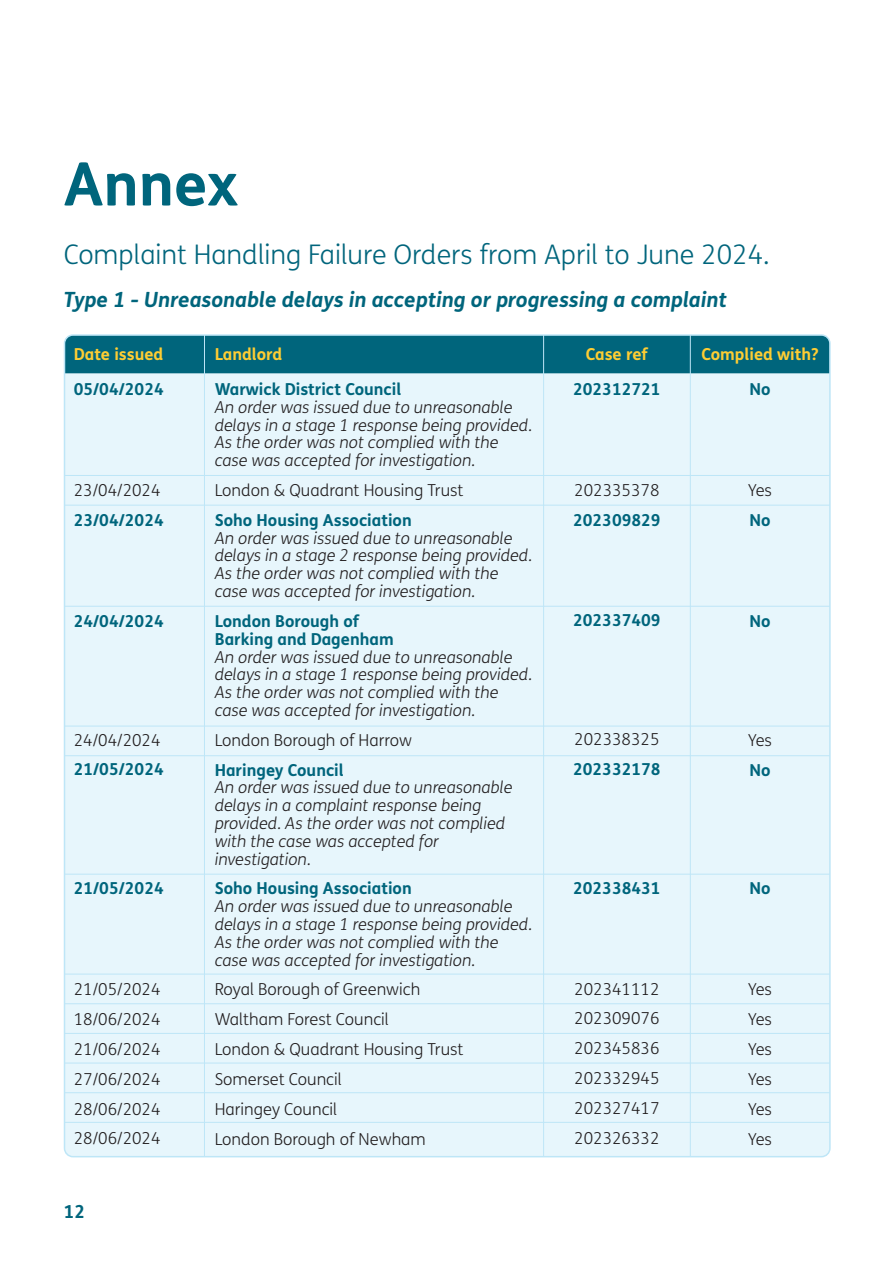
<style>
.page{position:relative;width:893px;height:1263px;background:#fff}
.page>*{position:absolute;margin:0;border:0;box-sizing:border-box;transform-origin:0 0}
.t1{font:700 60px "FS Me";color:#00657c}
.t2{font:300 27px "FS Me";color:#00657c}
.Heading_2{font:italic 700 21px "FS Me";color:#00657c}
.t3{font:700 18px "FS Me";color:#00657c}
.t4{font:italic 300 16.5px/17.9px "FS Me";color:#231f20}
.t5{font:300 16.5px "FS Me";color:#231f20}
.t6{font:700 16.5px/17.9px "FS Me";color:#00657c}
.t7{font:700 16.5px "FS Me";color:#fecd33}
</style>
<div class="page">
<div style="left:65px;top:335px;width:765px;height:822px;background:#e7f6fc;border-radius:9px"></div>
<div style="left:64px;top:337px;width:764px;height:36px;background:#00657c"></div>
<hr style="left:204px;top:335px;width:1px;height:822px;background:#bee6f7">
<hr style="left:64px;top:475px;width:766px;height:1px;background:#bee6f7">
<hr style="left:64px;top:726px;width:766px;height:1px;background:#bee6f7">
<hr style="left:64px;top:505px;width:766px;height:1px;background:#bee6f7">
<hr style="left:64px;top:755px;width:766px;height:1px;background:#bee6f7">
<hr style="left:64px;top:974px;width:766px;height:1px;background:#bee6f7">
<hr style="left:64px;top:1003px;width:766px;height:1px;background:#bee6f7">
<hr style="left:64px;top:1033px;width:766px;height:1px;background:#bee6f7">
<hr style="left:64px;top:1063px;width:766px;height:1px;background:#bee6f7">
<hr style="left:64px;top:1092px;width:766px;height:1px;background:#bee6f7">
<hr style="left:64px;top:1122px;width:766px;height:1px;background:#bee6f7">
<hr style="left:64px;top:874px;width:766px;height:1px;background:#bee6f7">
<hr style="left:64px;top:606px;width:766px;height:1px;background:#bee6f7">
<hr style="left:543px;top:335px;width:1px;height:822px;background:#bee6f7">
<hr style="left:690px;top:335px;width:1px;height:822px;background:#bee6f7">
<p class="t1" style="left:64px;top:138px;width:176px">Annex</p>
<p class="t2" style="left:64px;top:236px;width:707px">Complaint Handling Failure Orders from April to June 2024.</p>
<p class="Heading_2" style="left:64px;top:283px;width:664px">Type 1 - Unreasonable delays in accepting or progressing a complaint</p>
<p class="t7" style="left:74px;top:342px;width:91px">Date issued</p>
<p class="t6" style="left:74px;top:379px;width:92px">05/04/2024</p>
<p class="t7" style="left:701px;top:342px;width:119px">Complied with?</p>
<p class="t6" style="left:750px;top:379px;width:23px">No</p>
<p class="t7" style="left:586px;top:342px;width:63px">Case ref</p>
<p class="t6" style="left:573px;top:379px;width:89px">202312721</p>
<p class="t7" style="left:215px;top:342px;width:69px">Landlord</p>
<p class="t6" style="left:215px;top:379px;width:188px">Warwick District Council</p>
<p class="t4" style="left:215px;top:398px;width:319px">An order was issued due to unreasonable delays in a stage 1 response being provided.<br>As the order was not complied with the case was accepted for investigation.</p>
<p class="t5" style="left:215px;top:479px;width:250px">London &amp; Quadrant Housing Trust</p>
<p class="t6" style="left:215px;top:510px;width:199px">Soho Housing Association</p>
<p class="t4" style="left:215px;top:528px;width:319px">An order was issued due to unreasonable delays in a stage 2 response being provided.<br>As the order was not complied with the case was accepted for investigation.</p>
<p class="t6" style="left:215px;top:611px;width:180px">London Borough of<br>Barking and Dagenham</p>
<p class="t4" style="left:215px;top:647px;width:319px">An order was issued due to unreasonable delays in a stage 1 response being provided.<br>As the order was not complied with the case was accepted for investigation.</p>
<p class="t5" style="left:215px;top:729px;width:199px">London Borough of Harrow</p>
<p class="t6" style="left:215px;top:760px;width:131px">Haringey Council</p>
<p class="t4" style="left:215px;top:778px;width:299px">An order was issued due to unreasonable delays in a complaint response being provided. As the order was not complied with the case was accepted for investigation.</p>
<p class="t6" style="left:215px;top:879px;width:199px">Soho Housing Association</p>
<p class="t4" style="left:215px;top:897px;width:319px">An order was issued due to unreasonable delays in a stage 1 response being provided.<br>As the order was not complied with the case was accepted for investigation.</p>
<p class="t5" style="left:215px;top:978px;width:207px">Royal Borough of Greenwich</p>
<p class="t5" style="left:215px;top:1008px;width:176px">Waltham Forest Council</p>
<p class="t5" style="left:215px;top:1038px;width:250px">London &amp; Quadrant Housing Trust</p>
<p class="t5" style="left:215px;top:1068px;width:129px">Somerset Council</p>
<p class="t5" style="left:215px;top:1098px;width:124px">Haringey Council</p>
<p class="t5" style="left:215px;top:1127px;width:213px">London Borough of Newham</p>
<p class="t5" style="left:74px;top:479px;width:88px">23/04/2024</p>
<p class="t6" style="left:74px;top:510px;width:92px">23/04/2024</p>
<p class="t5" style="left:574px;top:479px;width:87px">202335378</p>
<p class="t6" style="left:573px;top:510px;width:89px">202309829</p>
<p class="t5" style="left:748px;top:479px;width:25px">Yes</p>
<p class="t6" style="left:750px;top:510px;width:23px">No</p>
<p class="t6" style="left:573px;top:611px;width:89px">202337409</p>
<p class="t6" style="left:74px;top:611px;width:92px">24/04/2024</p>
<p class="t6" style="left:750px;top:611px;width:23px">No</p>
<p class="t5" style="left:574px;top:728px;width:87px">202338325</p>
<p class="t6" style="left:573px;top:759px;width:89px">202332178</p>
<p class="t5" style="left:74px;top:728px;width:88px">24/04/2024</p>
<p class="t6" style="left:74px;top:760px;width:92px">21/05/2024</p>
<p class="t5" style="left:748px;top:729px;width:25px">Yes</p>
<p class="t6" style="left:750px;top:760px;width:23px">No</p>
<p class="t6" style="left:573px;top:878px;width:89px">202338431</p>
<p class="t6" style="left:74px;top:879px;width:92px">21/05/2024</p>
<p class="t6" style="left:750px;top:879px;width:23px">No</p>
<p class="t5" style="left:574px;top:977px;width:87px">202341112</p>
<p class="t5" style="left:574px;top:1007px;width:87px">202309076</p>
<p class="t5" style="left:574px;top:1037px;width:87px">202345836</p>
<p class="t5" style="left:574px;top:1067px;width:87px">202332945</p>
<p class="t5" style="left:574px;top:1097px;width:87px">202327417</p>
<p class="t5" style="left:574px;top:1126px;width:87px">202326332</p>
<p class="t5" style="left:74px;top:978px;width:88px">21/05/2024</p>
<p class="t5" style="left:74px;top:1008px;width:88px">18/06/2024</p>
<p class="t5" style="left:74px;top:1038px;width:88px">21/06/2024</p>
<p class="t5" style="left:74px;top:1068px;width:88px">27/06/2024</p>
<p class="t5" style="left:74px;top:1097px;width:88px">28/06/2024</p>
<p class="t5" style="left:74px;top:1127px;width:88px">28/06/2024</p>
<p class="t5" style="left:748px;top:978px;width:25px">Yes</p>
<p class="t5" style="left:748px;top:1008px;width:25px">Yes</p>
<p class="t5" style="left:748px;top:1038px;width:25px">Yes</p>
<p class="t5" style="left:748px;top:1068px;width:25px">Yes</p>
<p class="t5" style="left:748px;top:1098px;width:25px">Yes</p>
<p class="t5" style="left:748px;top:1127px;width:25px">Yes</p>
<p class="t3" style="left:64px;top:1198px;width:23px">12</p>
</div>
